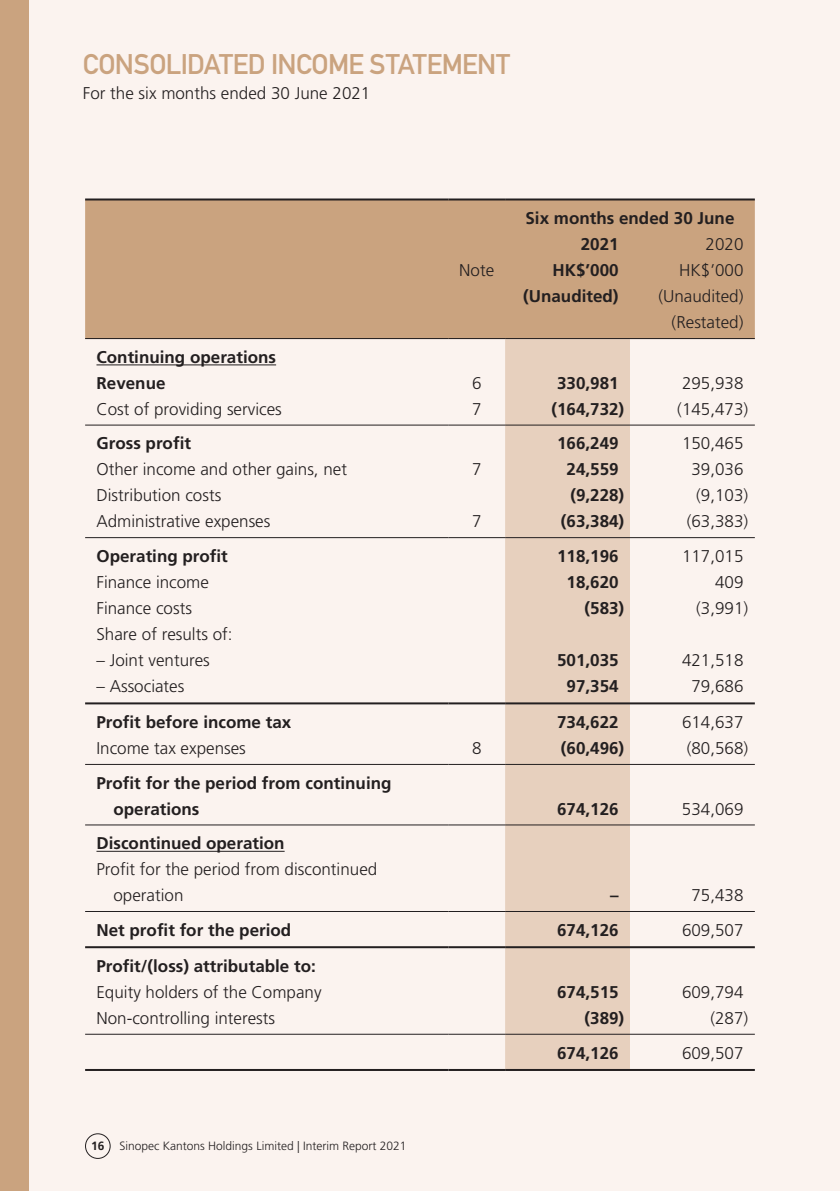
<style>
.page{position:relative;width:840px;height:1191px;background:#fff}
.page>*{position:absolute;margin:0;border:0;box-sizing:border-box;transform-origin:0 0}
.t1{font:28px "DIN Mittelschrift Std";letter-spacing:-.025em;color:#caa37f}
.t2{font:300 17px/26px "Frutiger LT Std";color:#231f20;text-align:right}
.t3{font:700 17px/26px "Frutiger LT Std";color:#231f20}
.t4{font:300 12px "Frutiger LT Std";color:#231f20}
.s1{font-weight:700}
</style>
<div class="page">
<div style="left:0;top:0;width:839px;height:1191px;background:#fbf3ef"></div>
<div style="left:85px;top:200px;width:669px;height:138px;background:#caa37f"></div>
<div style="left:505px;top:339px;width:124px;height:730px;background:#e7d0be"></div>
<hr style="left:85px;top:198px;width:363px;height:2px;background:#231f20">
<hr style="left:448px;top:198px;width:57px;height:2px;background:#231f20">
<hr style="left:505px;top:198px;width:124px;height:2px;background:#231f20">
<hr style="left:629px;top:198px;width:125px;height:2px;background:#231f20">
<hr style="left:85px;top:338px;width:363px;height:1px;background:#231f20">
<hr style="left:448px;top:338px;width:57px;height:1px;background:#231f20">
<hr style="left:505px;top:338px;width:124px;height:1px;background:#231f20">
<hr style="left:629px;top:338px;width:125px;height:1px;background:#231f20">
<hr style="left:96px;top:364px;width:180px;height:1px;background:#231f20">
<hr style="left:85px;top:424px;width:363px;height:1px;background:#231f20">
<hr style="left:448px;top:424px;width:57px;height:1px;background:#231f20">
<hr style="left:505px;top:424px;width:124px;height:1px;background:#231f20">
<hr style="left:629px;top:424px;width:125px;height:1px;background:#231f20">
<hr style="left:85px;top:537px;width:363px;height:1px;background:#231f20">
<hr style="left:448px;top:537px;width:57px;height:1px;background:#231f20">
<hr style="left:505px;top:537px;width:124px;height:1px;background:#231f20">
<hr style="left:629px;top:537px;width:125px;height:1px;background:#231f20">
<hr style="left:85px;top:702px;width:363px;height:2px;background:#231f20">
<hr style="left:448px;top:702px;width:57px;height:2px;background:#231f20">
<hr style="left:505px;top:702px;width:124px;height:2px;background:#231f20">
<hr style="left:629px;top:702px;width:125px;height:2px;background:#231f20">
<hr style="left:85px;top:764px;width:363px;height:1px;background:#231f20">
<hr style="left:448px;top:764px;width:57px;height:1px;background:#231f20">
<hr style="left:505px;top:764px;width:124px;height:1px;background:#231f20">
<hr style="left:629px;top:764px;width:125px;height:1px;background:#231f20">
<hr style="left:85px;top:824px;width:363px;height:1px;background:#231f20">
<hr style="left:448px;top:824px;width:57px;height:1px;background:#231f20">
<hr style="left:505px;top:824px;width:124px;height:1px;background:#231f20">
<hr style="left:629px;top:824px;width:125px;height:1px;background:#231f20">
<hr style="left:96px;top:850px;width:188px;height:1px;background:#231f20">
<hr style="left:85px;top:911px;width:363px;height:1px;background:#231f20">
<hr style="left:448px;top:911px;width:57px;height:1px;background:#231f20">
<hr style="left:505px;top:911px;width:124px;height:1px;background:#231f20">
<hr style="left:629px;top:911px;width:125px;height:1px;background:#231f20">
<hr style="left:85px;top:946px;width:363px;height:2px;background:#231f20">
<hr style="left:448px;top:946px;width:57px;height:2px;background:#231f20">
<hr style="left:505px;top:946px;width:124px;height:2px;background:#231f20">
<hr style="left:629px;top:946px;width:125px;height:2px;background:#231f20">
<hr style="left:85px;top:1033px;width:363px;height:1px;background:#231f20">
<hr style="left:448px;top:1033px;width:57px;height:1px;background:#231f20">
<hr style="left:505px;top:1033px;width:124px;height:1px;background:#231f20">
<hr style="left:629px;top:1033px;width:125px;height:1px;background:#231f20">
<hr style="left:85px;top:1069px;width:363px;height:2px;background:#231f20">
<hr style="left:448px;top:1069px;width:57px;height:2px;background:#231f20">
<hr style="left:505px;top:1069px;width:124px;height:2px;background:#231f20">
<hr style="left:629px;top:1069px;width:125px;height:2px;background:#231f20">
<div style="left:0;top:0;width:28px;height:1191px;background:#caa37f"></div>
<div style="left:85px;top:1133px;width:25px;height:25px;border:1px solid #231f20;border-radius:50%"></div>
<h1 class="t1" style="left:83px;top:48px;width:428px">CONSOLIDATED INCOME STATEMENT</h1>
<p class="t2" style="left:83px;top:80px;width:289px">For the six months ended 30 June 2021</p>
<p class="t3" style="left:580px;top:205px;width:155px;text-indent:-55px">Six months ended 30 June<br>2021</p>
<p class="t2" style="left:705px;top:232px;width:39px">2020</p>
<p class="t3" style="left:96px;top:344px;width:181px">Continuing operations<br>Revenue</p>
<p class="t2" style="left:459px;top:258px;width:36px">Note</p>
<p class="t3" style="left:552px;top:257px;width:68px">HK$’000</p>
<p class="t2" style="left:678px;top:258px;width:66px">HK$’000</p>
<p class="t3" style="left:523px;top:283px;width:97px">(Unaudited)</p>
<p class="t2" style="left:658px;top:284px;width:87px">(Unaudited) (Restated)</p>
<p class="t2" style="left:471px;top:370px;width:11px">6</p>
<p class="t3" style="left:557px;top:370px;width:63px">330,981</p>
<p class="t2" style="left:681px;top:370px;width:63px">295,938</p>
<p class="t2" style="left:96px;top:396px;width:187px">Cost of providing services</p>
<p class="t2" style="left:471px;top:396px;width:11px">7</p>
<p class="t3" style="left:551px;top:396px;width:74px">(164,732)</p>
<p class="t2" style="left:677px;top:396px;width:72px">(145,473)</p>
<p class="t3" style="left:96px;top:430px;width:96px">Gross profit</p>
<p class="t3" style="left:557px;top:430px;width:63px">166,249</p>
<p class="t2" style="left:681px;top:431px;width:63px">150,465</p>
<p class="t2" style="left:96px;top:457px;width:252px">Other income and other gains, net</p>
<p class="t2" style="left:471px;top:457px;width:11px">7</p>
<p class="t3" style="left:566px;top:456px;width:53px">24,559</p>
<p class="t2" style="left:691px;top:457px;width:53px">39,036</p>
<p class="t2" style="left:96px;top:483px;width:126px">Distribution costs</p>
<p class="t3" style="left:570px;top:482px;width:55px">(9,228)</p>
<p class="t2" style="left:695px;top:483px;width:53px">(9,103)</p>
<p class="t2" style="left:96px;top:509px;width:175px">Administrative expenses</p>
<p class="t2" style="left:471px;top:509px;width:11px">7</p>
<p class="t3" style="left:560px;top:508px;width:65px">(63,384)</p>
<p class="t2" style="left:686px;top:509px;width:63px">(63,383)</p>
<p class="t3" style="left:96px;top:543px;width:133px">Operating profit</p>
<p class="t3" style="left:557px;top:543px;width:63px">118,196</p>
<p class="t2" style="left:681px;top:543px;width:63px">117,015</p>
<p class="t2" style="left:96px;top:569px;width:114px">Finance income</p>
<p class="t3" style="left:566px;top:569px;width:53px">18,620</p>
<p class="t2" style="left:714px;top:569px;width:30px">409</p>
<p class="t2" style="left:96px;top:595px;width:97px">Finance costs</p>
<p class="t3" style="left:584px;top:595px;width:41px">(583)</p>
<p class="t2" style="left:695px;top:595px;width:53px">(3,991)</p>
<p class="t2" style="left:96px;top:621px;width:138px">Share of results of:</p>
<p class="t2" style="left:96px;top:647px;width:115px">– Joint ventures</p>
<p class="t3" style="left:557px;top:647px;width:63px">501,035</p>
<p class="t2" style="left:681px;top:647px;width:63px">421,518</p>
<p class="t2" style="left:96px;top:673px;width:89px">– Associates</p>
<p class="t3" style="left:566px;top:673px;width:53px">97,354</p>
<p class="t2" style="left:691px;top:673px;width:53px">79,686</p>
<p class="t3" style="left:96px;top:709px;width:196px">Profit before income tax</p>
<p class="t3" style="left:557px;top:709px;width:63px">734,622</p>
<p class="t2" style="left:681px;top:709px;width:63px">614,637</p>
<p class="t2" style="left:96px;top:735px;width:151px">Income tax expenses</p>
<p class="t2" style="left:471px;top:735px;width:11px">8</p>
<p class="t3" style="left:560px;top:735px;width:65px">(60,496)</p>
<p class="t2" style="left:686px;top:735px;width:63px">(80,568)</p>
<p class="t3" style="left:113px;top:770px;width:279px;text-indent:-17px">Profit for the period from continuing operations</p>
<p class="t3" style="left:556px;top:796px;width:63px">674,126</p>
<p class="t2" style="left:681px;top:796px;width:63px">534,069</p>
<p class="t3" style="left:96px;top:830px;width:189px">Discontinued operation</p>
<p class="t2" style="left:113px;top:856px;width:265px;text-align:left;text-indent:-17px">Profit for the period from discontinued operation</p>
<p class="t3" style="left:609px;top:882px;width:10px">–</p>
<p class="t2" style="left:691px;top:882px;width:53px">75,438</p>
<p class="t3" style="left:96px;top:917px;width:196px">Net profit for the period</p>
<p class="t3" style="left:557px;top:917px;width:63px">674,126</p>
<p class="t2" style="left:681px;top:917px;width:63px">609,507</p>
<p class="t3" style="left:96px;top:953px;width:221px">Profit/(loss) attributable to:</p>
<p class="t2" style="left:96px;top:979px;width:226px">Equity holders of the Company</p>
<p class="t3" style="left:557px;top:979px;width:63px">674,515</p>
<p class="t2" style="left:681px;top:979px;width:63px">609,794</p>
<p class="t2" style="left:96px;top:1005px;width:180px">Non-controlling interests</p>
<p class="t3" style="left:584px;top:1005px;width:41px">(389)</p>
<p class="t2" style="left:710px;top:1005px;width:39px">(287)</p>
<p class="t3" style="left:557px;top:1039px;width:63px">674,126</p>
<p class="t2" style="left:681px;top:1040px;width:63px">609,507</p>
<p class="t4" style="left:91px;top:1138px;width:317px"><span class="s1">16</span> Sinopec Kantons Holdings Limited | Interim Report 2021</p>
</div>
